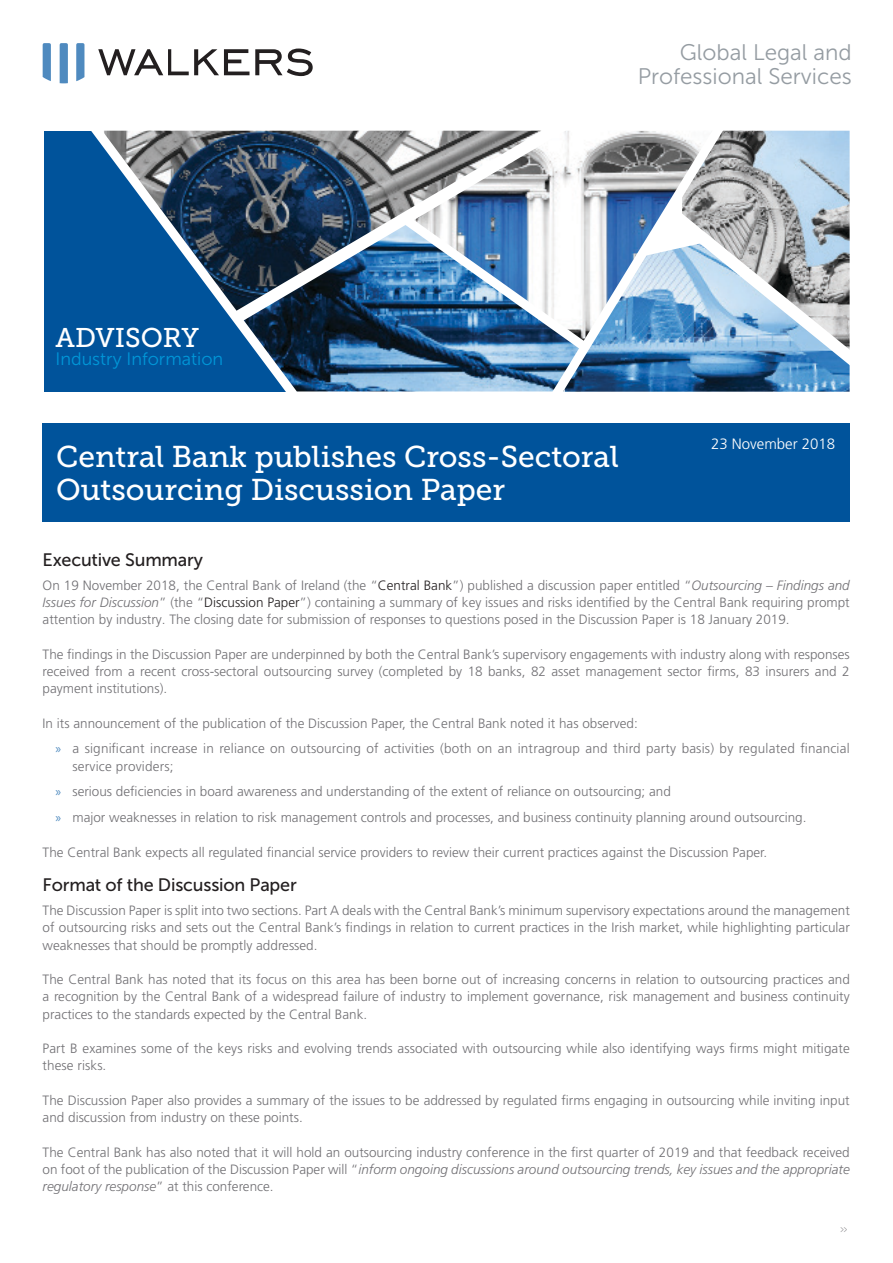
<style>
.page{position:relative;width:893px;height:1263px;background:#fff}
.page>*{position:absolute;margin:0;border:0;box-sizing:border-box;transform-origin:0 0}
.t1{font:30px/33px "Museo Slab 500";color:#fff}
.t2{font:27px "Museo Slab 500";color:#fff}
.t3{font:22.5px/24px "Museo Sans 300";color:#959ca2;text-align:right}
.t4{font:18px "Museo Sans 500";letter-spacing:-.01em;color:#231f20}
.t5{font:18px "Museo Sans 300";color:#0096d7}
.t6{font:300 15px "Frutiger LT Pro";color:#fff}
.t7{font:300 13.5px/17.2px "Frutiger LT Pro";color:#717074;text-align:justify}
.t8{font:12px "Museo Sans 100";color:#717074;scale:.5 1}
.s1{color:#231f20}
.s2{font-style:italic}
.s3{font-family:"Myriad Pro";font-weight:400;color:#4f8abf}
</style>
<div class="page">
<svg style="left:98px;top:49px;width:151px;height:26px"></svg>
<svg style="left:255px;top:49px;width:58px;height:27px"></svg>
<svg style="left:43px;top:43px;width:8px;height:38px"></svg>
<svg style="left:60px;top:43px;width:8px;height:40px"></svg>
<svg style="left:76px;top:43px;width:8px;height:38px"></svg>
<div style="left:43px;top:423px;width:807px;height:99px;background:#00539b"></div>
<div style="left:44px;top:131px;width:253px;height:260px;background:#00539b"></div>
<img style="left:306px;top:336px;width:236px;height:55px">
<img style="left:732px;top:131px;width:118px;height:63px">
<svg style="left:76px;top:130px;width:230px;height:262px"></svg>
<img style="left:217px;top:130px;width:325px;height:206px">
<svg style="left:392px;top:206px;width:150px;height:153px;background:#5e89b2"></svg>
<svg style="left:542px;top:130px;width:190px;height:262px"></svg>
<svg style="left:640px;top:194px;width:210px;height:194px;background:#91adc6"></svg>
<h3 class="t3" style="left:638px;top:40px;width:216px">Global Legal and<br>Professional Services</h3>
<h2 class="t2" style="left:56px;top:322px;width:145px">ADVISORY</h2>
<h3 class="t5" style="left:56px;top:349px;width:169px">Industry Information</h3>
<p class="t1" style="left:56px;top:441px;width:564px">Central Bank publishes Cross-Sectoral<br>Outsourcing Discussion Paper</p>
<p class="t6" style="left:711px;top:435px;width:126px">23 November 2018</p>
<p class="t4" style="left:43px;top:549px;width:162px">Executive Summary</p>
<p class="t7" style="left:43px;top:576px;width:809px">On 19 November 2018, the Central Bank of Ireland (the “<span class="s1">Central Bank</span>”) published a discussion paper entitled “<span class="s2">Outsourcing – Findings and Issues for Discussion</span>” (the “<span class="s1">Discussion Paper</span>”) containing a summary of key issues and risks identified by the Central Bank requiring prompt attention by industry. The closing date for submission of responses to questions posed in the Discussion Paper is 18 January 2019.</p>
<p class="t7" style="left:43px;top:645px;width:809px">The findings in the Discussion Paper are underpinned by both the Central Bank’s supervisory engagements with industry along with responses received from a recent cross-sectoral outsourcing survey (completed by 18 banks, 82 asset management sector firms, 83 insurers and 2 payment institutions).</p>
<p class="t7" style="left:43px;top:714px;width:597px">In its announcement of the publication of the Discussion Paper, the Central Bank noted it has observed:</p>
<p class="t7" style="left:72px;top:740px;width:779px;text-indent:-17px"><span class="s3">»</span> a significant increase in reliance on outsourcing of activities (both on an intragroup and third party basis) by regulated financial service providers;</p>
<p class="t7" style="left:55px;top:783px;width:617px"><span class="s3">»</span> serious deficiencies in board awareness and understanding of the extent of reliance on outsourcing; and</p>
<p class="t7" style="left:55px;top:809px;width:752px"><span class="s3">»</span> major weaknesses in relation to risk management controls and processes, and business continuity planning around outsourcing.</p>
<p class="t7" style="left:43px;top:843px;width:726px">The Central Bank expects all regulated financial service providers to review their current practices against the Discussion Paper.</p>
<p class="t4" style="left:43px;top:875px;width:256px">Format of the Discussion Paper</p>
<p class="t7" style="left:43px;top:902px;width:809px">The Discussion Paper is split into two sections. Part A deals with the Central Bank’s minimum supervisory expectations around the management of outsourcing risks and sets out the Central Bank’s findings in relation to current practices in the Irish market, while highlighting particular weaknesses that should be promptly addressed.</p>
<p class="t7" style="left:43px;top:971px;width:809px">The Central Bank has noted that its focus on this area has been borne out of increasing concerns in relation to outsourcing practices and a recognition by the Central Bank of a widespread failure of industry to implement governance, risk management and business continuity practices to the standards expected by the Central Bank.</p>
<p class="t7" style="left:43px;top:1040px;width:809px">Part B examines some of the keys risks and evolving trends associated with outsourcing while also identifying ways firms might mitigate these risks.</p>
<p class="t7" style="left:43px;top:1092px;width:809px">The Discussion Paper also provides a summary of the issues to be addressed by regulated firms engaging in outsourcing while inviting input and discussion from industry on these points.</p>
<p class="t7" style="left:43px;top:1143px;width:809px">The Central Bank has also noted that it will hold an outsourcing industry conference in the first quarter of 2019 and that feedback received on foot of the publication of the Discussion Paper will “<span class="s2">inform ongoing discussions around outsourcing trends, key issues and the appropriate regulatory response</span>” at this conference.</p>
<p class="t8" style="left:841px;top:1223px;width:15px">&gt;&gt;</p>
</div>
